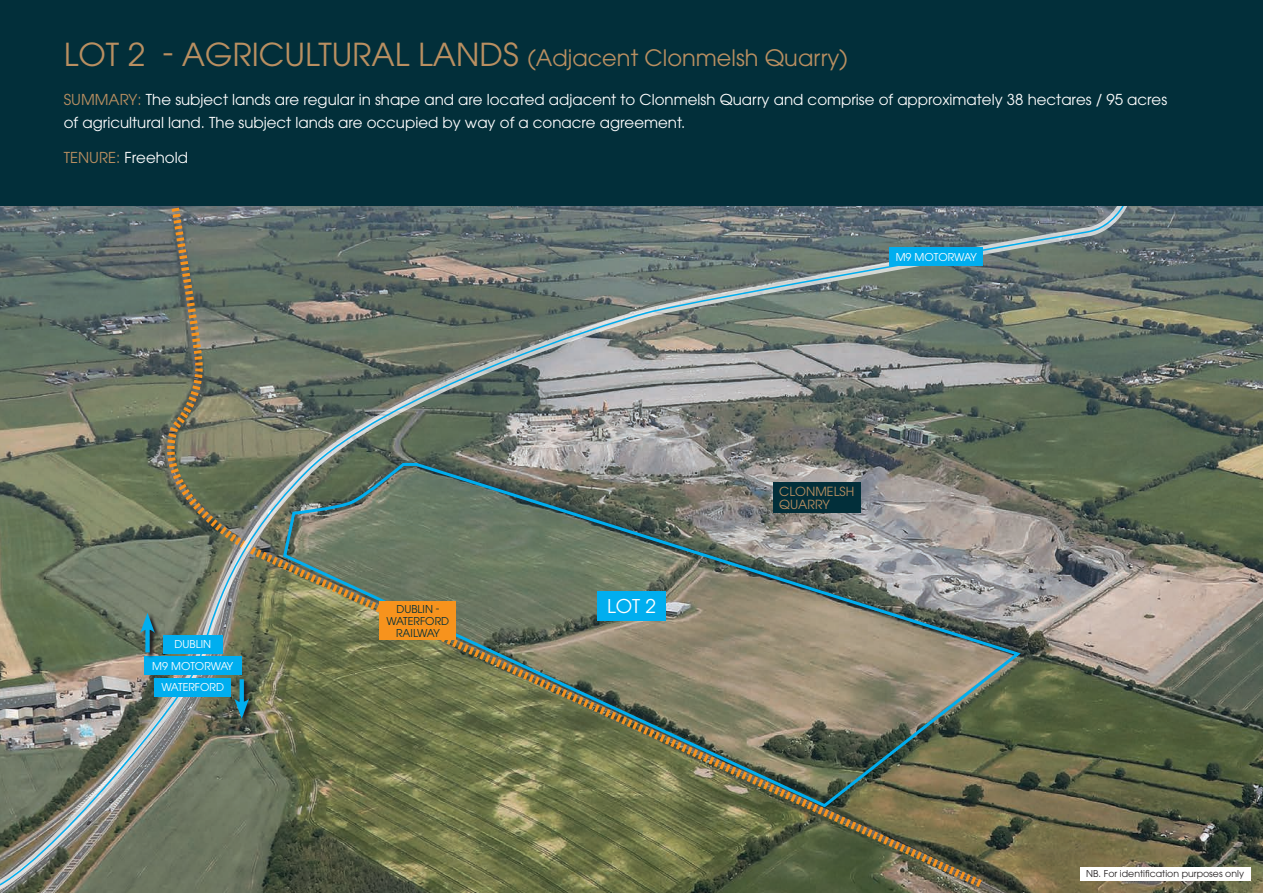
<style>
.page{position:relative;width:1263px;height:893px;background:#022f3a}
.page>*{position:absolute;margin:0;border:0;box-sizing:border-box;transform-origin:0 0}
.t1{font:22.5px "ITC Avant Garde Pro";color:#b98f61}
.t2{font:18.9px "ITC Avant Garde Pro";color:#fff}
.t3{font:15px/22.5px "ITC Avant Garde Pro";color:#fff}
.t4{font:12.6px/12.6px "ITC Avant Garde Pro";color:#b98f61}
.t5{font:10.8px "ITC Avant Garde Pro";color:#fff}
.t6{font:10.8px/11.9px "ITC Avant Garde Pro";color:#022f3a;text-align:center}
.t7{font:9.45px "ITC Avant Garde Pro";color:#231f20}
.s1{font-size:31.5px}
.s2{color:#b98f61}
</style>
<div class="page">
<img style="left:1129px;top:206px;width:134px;height:687px">
<img style="left:0;top:206px;width:1126px;height:687px">
<div style="left:380px;top:602px;width:76px;height:38px;background:#f7931d"></div>
<div style="left:144px;top:657px;width:98px;height:18px;background:#00aeef"></div>
<div style="left:163px;top:635px;width:60px;height:18px;background:#00aeef"></div>
<div style="left:155px;top:678px;width:76px;height:18px;background:#00aeef"></div>
<svg style="left:141px;top:613px;width:20px;height:46px"></svg>
<div style="left:145px;top:625px;width:5px;height:27px;background:#00aeef"></div>
<svg style="left:140px;top:613px;width:15px;height:20px"></svg>
<svg style="left:235px;top:679px;width:20px;height:45px"></svg>
<svg style="left:240px;top:679px;width:4px;height:20px"></svg>
<svg style="left:234px;top:699px;width:15px;height:20px"></svg>
<div style="left:889px;top:248px;width:94px;height:18px;background:#00aeef"></div>
<div style="left:597px;top:591px;width:68px;height:30px;background:#00aeef"></div>
<div style="left:773px;top:482px;width:88px;height:31px;background:#022f3a"></div>
<div style="left:1080px;top:867px;width:170px;height:13px;background:#fff"></div>
<h1 class="t1" style="left:64px;top:44px;width:786px"><span class="s1">LOT 2 - AGRICULTURAL LANDS</span> (Adjacent Clonmelsh Quarry)</h1>
<p class="t3" style="left:64px;top:88px;width:1105px"><span class="s2">SUMMARY:</span> The subject lands are regular in shape and are located adjacent to Clonmelsh Quarry and comprise of approximately 38 hectares / 95 acres of agricultural land. The subject lands are occupied by way of a conacre agreement.</p>
<p class="t3" style="left:64px;top:146px;width:126px"><span class="s2">TENURE:</span> Freehold</p>
<p class="t5" style="left:174px;top:638px;width:38px">DUBLIN</p>
<p class="t5" style="left:162px;top:681px;width:64px">WATERFORD</p>
<p class="t5" style="left:152px;top:659px;width:83px">M9 MOTORWAY</p>
<p class="t6" style="left:387px;top:603px;width:64px">DUBLIN -<br>WATERFORD<br>RAILWAY</p>
<p class="t2" style="left:607px;top:594px;width:50px">LOT 2</p>
<p class="t5" style="left:896px;top:250px;width:83px">M9 MOTORWAY</p>
<p class="t4" style="left:779px;top:485px;width:76px">CLONMELSH<br>QUARRY</p>
<p class="t7" style="left:1086px;top:868px;width:159px">NB. For identification purposes only</p>
</div>
